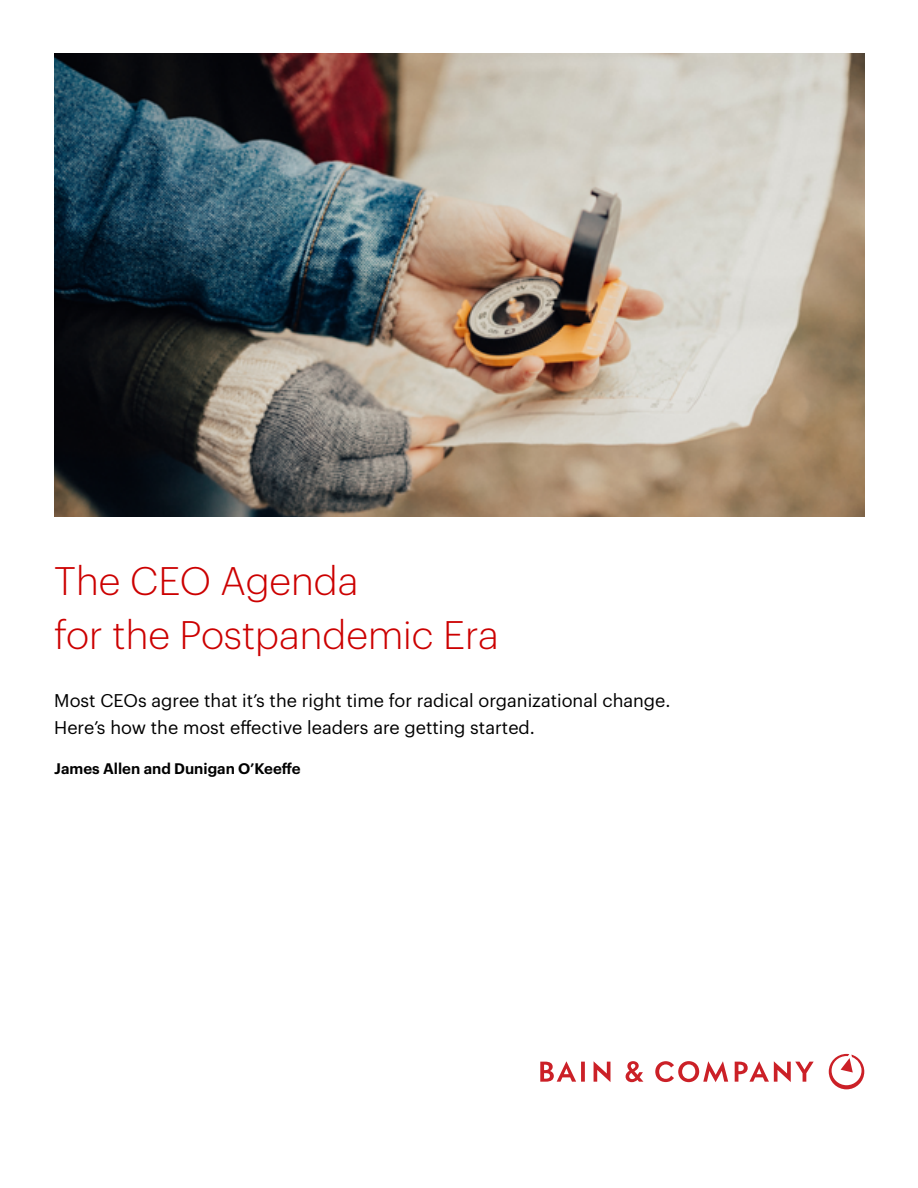
<style>
.page{position:relative;width:918px;height:1188px;background:#fff}
.page>*{position:absolute;margin:0;border:0;box-sizing:border-box;transform-origin:0 0}
.t1{font:300 39px/54px "Graphik";color:#c00}
.t2{font:18px/27px "Graphik";color:#000}
.t3{font:600 15px "Graphik";color:#000}
</style>
<div class="page">
<svg style="left:655px;top:1061px;width:73px;height:21px"></svg>
<svg style="left:594px;top:1061px;width:16px;height:21px"></svg>
<svg style="left:540px;top:1061px;width:45px;height:21px"></svg>
<svg style="left:626px;top:1061px;width:17px;height:21px"></svg>
<svg style="left:735px;top:1061px;width:79px;height:21px"></svg>
<svg style="left:829px;top:1054px;width:35px;height:35px"></svg>
<img style="left:54px;top:54px;width:810px;height:463px">
<h1 class="t1" style="left:54px;top:551px;width:446px">The CEO Agenda<br>for the Postpandemic Era</h1>
<p class="t2" style="left:54px;top:685px;width:618px">Most CEOs agree that it’s the right time for radical organizational change.<br>Here’s how the most effective leaders are getting started.</p>
<p class="t3" style="left:54px;top:757px;width:248px">James Allen and Dunigan O’Keeffe</p>
</div>
